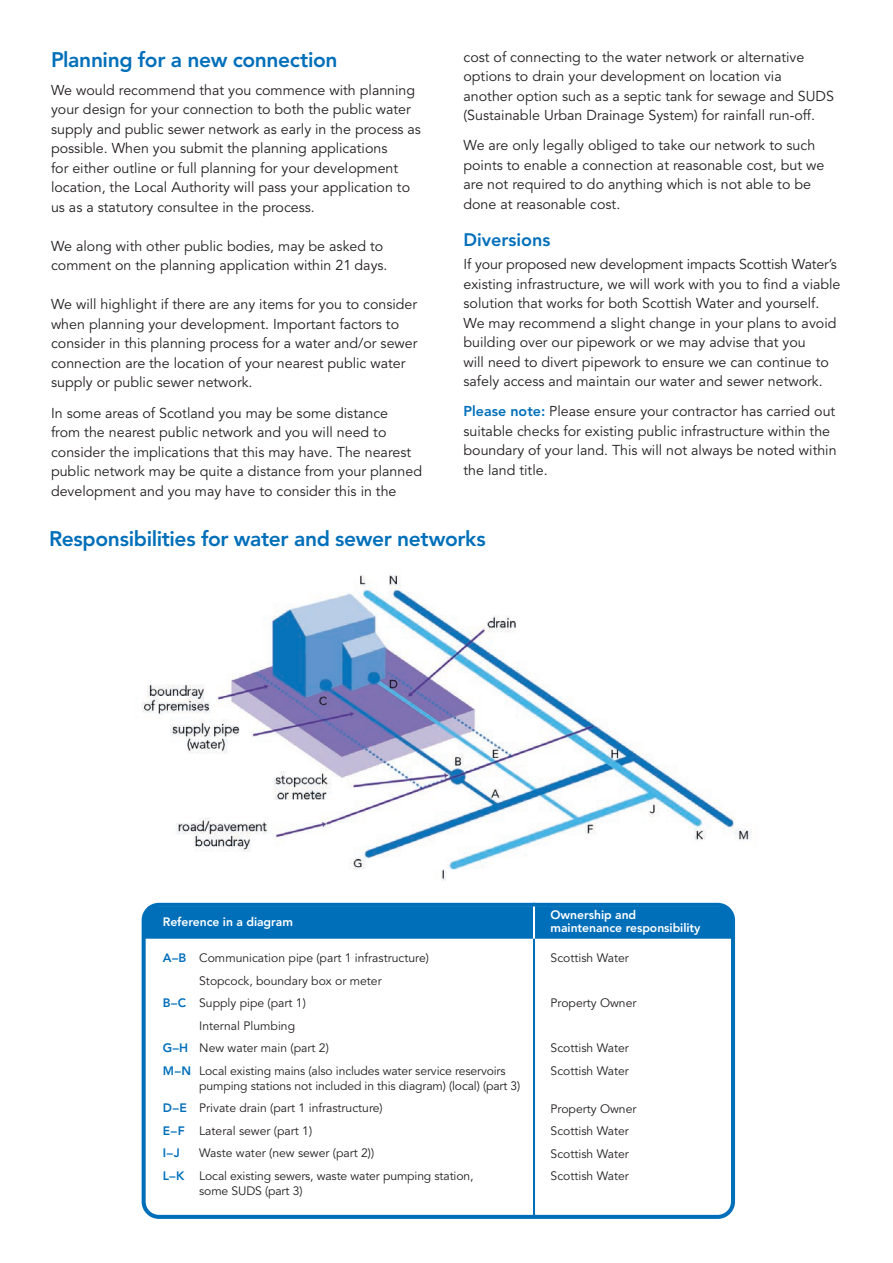
<style>
.page{position:relative;width:893px;height:1263px;background:#fff}
.page>*{position:absolute;margin:0;border:0;box-sizing:border-box;transform-origin:0 0}
.t1{font:800 21px "Avenir";letter-spacing:-.02em;color:#006fba}
.t2{font:800 18px "Avenir";color:#006fba}
.t3{font:14.25px/19.5px "Avenir";color:#231f20}
.t4{font:12.15px/22.5px "Avenir";color:#231f20}
.t5{font:800 12.15px/13.5px "Avenir";letter-spacing:-.005em;color:#fff}
.s1{font-weight:800;color:#006fba}
</style>
<div class="page">
<img style="left:141px;top:575px;width:611px;height:306px">
<div style="left:142px;top:903px;width:593px;height:316px;border:4px solid #006fba;border-radius:15px"></div>
<div style="left:144px;top:906px;width:588px;height:33px;background:#006fba"></div>
<hr style="left:533px;top:903px;width:2px;height:313px;background:#006fba">
<hr style="left:533px;top:906px;width:2px;height:33px;background:#fff">
<h1 class="t1" style="left:51px;top:47px;width:288px">Planning for a new connection</h1>
<p class="t3" style="left:51px;top:81px;width:371px">We would recommend that you commence with planning your design for your connection to both the public water supply and public sewer network as early in the process as possible. When you submit the planning applications<br>for either outline or full planning for your development location, the Local Authority will pass your application to us as a statutory consultee in the process.</p>
<p class="t3" style="left:51px;top:237px;width:338px">We along with other public bodies, may be asked to comment on the planning application within 21 days.</p>
<p class="t3" style="left:51px;top:295px;width:368px">We will highlight if there are any items for you to consider when planning your development. Important factors to consider in this planning process for a water and/or sewer connection are the location of your nearest public water supply or public sewer network.</p>
<p class="t3" style="left:51px;top:403px;width:373px">In some areas of Scotland you may be some distance<br>from the nearest public network and you will need to consider the implications that this may have. The nearest public network may be quite a distance from your planned development and you may have to consider this in the</p>
<p class="t3" style="left:463px;top:48px;width:372px">cost of connecting to the water network or alternative options to drain your development on location via another option such as a septic tank for sewage and SUDS (Sustainable Urban Drainage System) for rainfall run-off.</p>
<p class="t3" style="left:463px;top:136px;width:362px">We are only legally obliged to take our network to such points to enable a connection at reasonable cost, but we are not required to do anything which is not able to be done at reasonable cost.</p>
<p class="t2" style="left:463px;top:229px;width:88px">Diversions</p>
<p class="t3" style="left:463px;top:255px;width:378px">If your proposed new development impacts Scottish Water’s existing infrastructure, we will work with you to find a viable solution that works for both Scottish Water and yourself.<br>We may recommend a slight change in your plans to avoid building over our pipework or we may advise that you<br>will need to divert pipework to ensure we can continue to safely access and maintain our water and sewer network.</p>
<p class="t3" style="left:463px;top:402px;width:375px"><span class="s1">Please note:</span> Please ensure your contractor has carried out suitable checks for existing public infrastructure within the boundary of your land. This will not always be noted within the land title.</p>
<h1 class="t1" style="left:49px;top:527px;width:438px">Responsibilities for water and sewer networks</h1>
<p class="t5" style="left:163px;top:914px;width:132px">Reference in a diagram</p>
<p class="t5" style="left:551px;top:908px;width:151px">Ownership and maintenance responsibility</p>
<p class="t4" style="left:163px;top:947px;width:268px"><span class="s1">A–B</span> Communication pipe (part 1 infrastructure)</p>
<p class="t4" style="left:199px;top:970px;width:184px">Stopcock, boundary box or meter</p>
<p class="t4" style="left:163px;top:992px;width:145px"><span class="s1">B–C</span> Supply pipe (part 1)</p>
<p class="t4" style="left:199px;top:1015px;width:97px">Internal Plumbing</p>
<p class="t4" style="left:163px;top:1037px;width:168px"><span class="s1">G–H</span> New water main (part 2)</p>
<p class="t4" style="left:163px;top:1060px;width:344px"><span class="s1">M–N</span> Local existing mains (also includes water service reservoirs</p>
<p class="t4" style="left:163px;top:1075px;width:359px;text-indent:36px">pumping stations not included in this diagram) (local) (part 3)<br><span class="s1">D–E</span> Private drain (part 1 infrastructure)<br><span class="s1">E–F</span> Lateral sewer (part 1)<br><span class="s1">I–J</span></p>
<p class="t4" style="left:163px;top:1142px;width:312px;text-indent:36px">Waste water (new sewer (part 2))<br><span class="s1">L–K</span> Local existing sewers, waste water pumping station,</p>
<p class="t4" style="left:199px;top:1179px;width:105px">some SUDS (part 3)</p>
<p class="t4" style="left:551px;top:947px;width:80px">Scottish Water</p>
<p class="t4" style="left:551px;top:992px;width:87px">Property Owner</p>
<p class="t4" style="left:551px;top:1037px;width:80px">Scottish Water<br>Scottish Water</p>
<p class="t4" style="left:551px;top:1097px;width:87px">Property Owner<br>Scottish Water<br>Scottish Water<br>Scottish Water</p>
</div>
